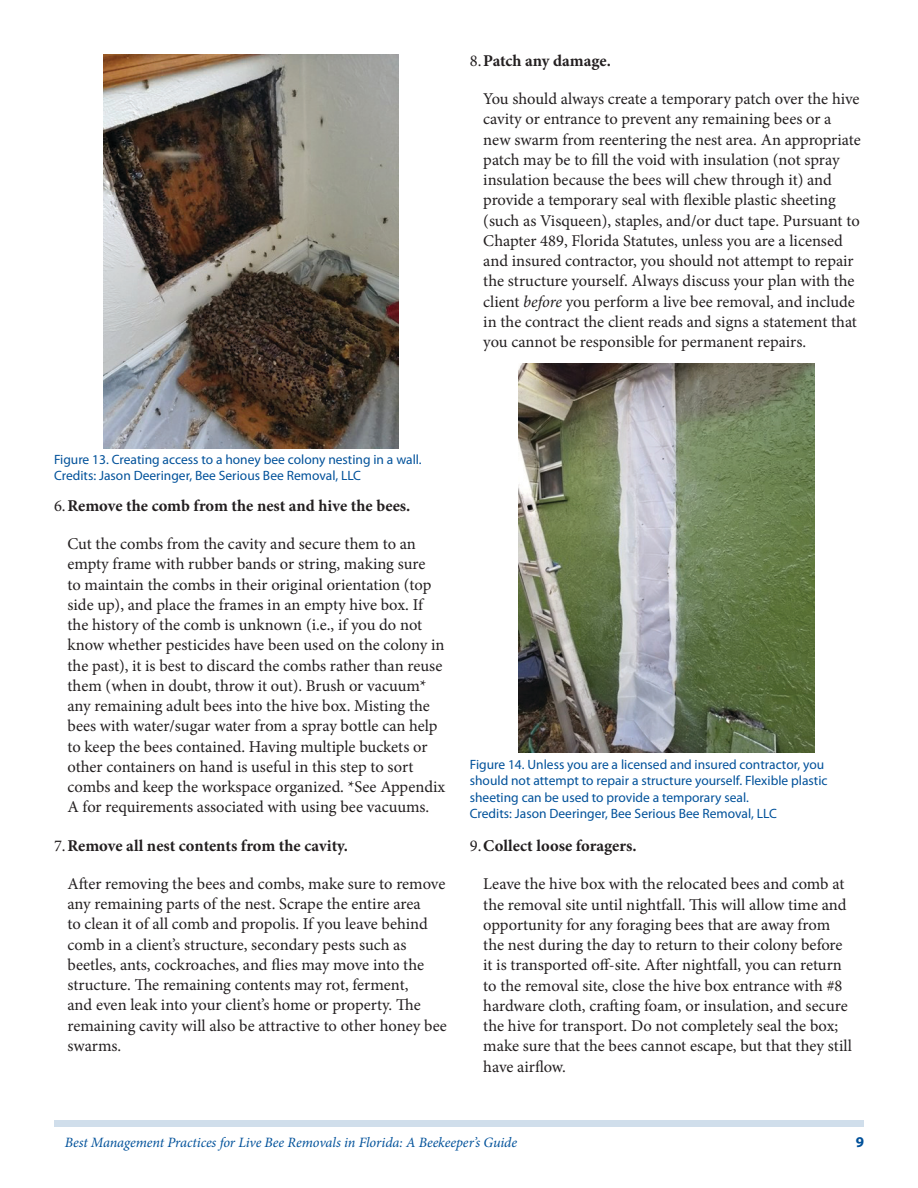
<style>
.page{position:relative;width:918px;height:1188px;background:#fff}
.page>*{position:absolute;margin:0;border:0;box-sizing:border-box;transform-origin:0 0}
.indentedtext{font:16.5px/20.2px "Minion Pro";color:#231f20}
.t1{font:700 16.5px "Minion Pro";color:#231f20}
.t2{font:700 15px "Myriad Pro";color:#01519a}
.RunningTitleItalics{font:italic 14.25px "Minion Pro";letter-spacing:-.005em;color:#01519a}
.t3{font:13.5px/16.5px "Myriad Pro";color:#01519a}
.s1{font-weight:400}
.s2{font-style:italic}
</style>
<div class="page">
<div style="left:54px;top:1120px;width:810px;height:7px;background:#d0deeb"></div>
<img style="left:103px;top:54px;width:296px;height:394px">
<img style="left:519px;top:363px;width:296px;height:390px">
<p class="t1" style="left:470px;top:49px;width:143px"><span class="s1">8.</span>Patch any damage.</p>
<p class="indentedtext" style="left:483px;top:89px;width:379px">You should always create a temporary patch over the hive cavity or entrance to prevent any remaining bees or a new swarm from reentering the nest area. An appropriate patch may be to fill the void with insulation (not spray insulation because the bees will chew through it) and provide a temporary seal with flexible plastic sheeting (such as Visqueen), staples, and/or duct tape. Pursuant to Chapter 489, Florida Statutes, unless you are a licensed and insured contractor, you should not attempt to repair the structure yourself. Always discuss your plan with the client <span class="s2">before</span> you perform a live bee removal, and include in the contract the client reads and signs a statement that you cannot be responsible for permanent repairs.</p>
<p class="t3" style="left:54px;top:451px;width:369px">Figure 13. Creating access to a honey bee colony nesting in a wall.<br>Credits: Jason Deeringer, Bee Serious Bee Removal, LLC</p>
<p class="t1" style="left:54px;top:494px;width:358px"><span class="s1">6.</span>Remove the comb from the nest and hive the bees.</p>
<p class="indentedtext" style="left:68px;top:534px;width:379px">Cut the combs from the cavity and secure them to an empty frame with rubber bands or string, making sure<br>to maintain the combs in their original orientation (top side up), and place the frames in an empty hive box. If the history of the comb is unknown (i.e., if you do not know whether pesticides have been used on the colony in the past), it is best to discard the combs rather than reuse them (when in doubt, throw it out). Brush or vacuum* any remaining adult bees into the hive box. Misting the bees with water/sugar water from a spray bottle can help to keep the bees contained. Having multiple buckets or other containers on hand is useful in this step to sort combs and keep the workspace organized. *See Appendix A for requirements associated with using bee vacuums.</p>
<p class="t1" style="left:54px;top:834px;width:295px"><span class="s1">7.</span>Remove all nest contents from the cavity.</p>
<p class="indentedtext" style="left:68px;top:874px;width:381px">After removing the bees and combs, make sure to remove any remaining parts of the nest. Scrape the entire area<br>to clean it of all comb and propolis. If you leave behind comb in a client’s structure, secondary pests such as beetles, ants, cockroaches, and flies may move into the structure. The remaining contents may rot, ferment,<br>and even leak into your client’s home or property. The remaining cavity will also be attractive to other honey bee swarms.</p>
<p class="t3" style="left:470px;top:756px;width:359px">Figure 14. Unless you are a licensed and insured contractor, you should not attempt to repair a structure yourself. Flexible plastic sheeting can be used to provide a temporary seal.<br>Credits: Jason Deeringer, Bee Serious Bee Removal, LLC</p>
<p class="t1" style="left:470px;top:834px;width:168px"><span class="s1">9.</span>Collect loose foragers.</p>
<p class="indentedtext" style="left:483px;top:874px;width:370px">Leave the hive box with the relocated bees and comb at the removal site until nightfall. This will allow time and opportunity for any foraging bees that are away from the nest during the day to return to their colony before it is transported off-site. After nightfall, you can return to the removal site, close the hive box entrance with #8 hardware cloth, crafting foam, or insulation, and secure the hive for transport. Do not completely seal the box; make sure that the bees cannot escape, but that they still have airflow.</p>
<p class="RunningTitleItalics" style="left:65px;top:1133px;width:454px">Best Management Practices for Live Bee Removals in Florida: A Beekeeper’s Guide</p>
<p class="t2" style="left:856px;top:1133px;width:10px">9</p>
</div>
